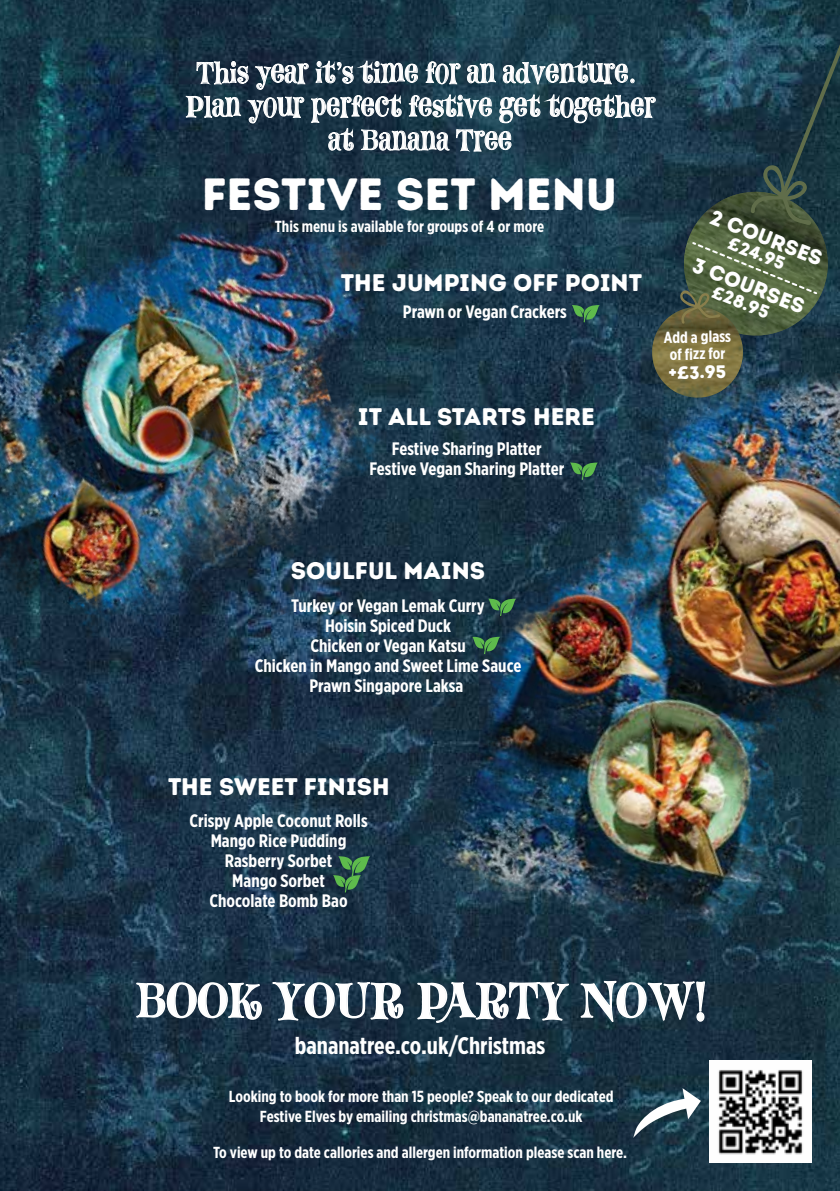
<style>
.page{position:relative;width:840px;height:1191px;background:#fff}
.page>*{position:absolute;margin:0;border:0;box-sizing:border-box;transform-origin:0 0}
.t1{font:47.6px "P22 Festiva";color:#fff}
.t2{font:45.2px "Intro Rust Base";color:#fff}
.t3{font:28px/33.6px "P22 Festiva";color:#fff;text-align:center}
.t4{font:24px "Intro Rust Base";color:#fff}
.t5{font:700 24px "Gotham X Narrow";color:#fff}
.t6{font:21px "Intro Rust Base";color:#fff}
.t7{font:700 18px/20px "Gotham X Narrow";color:#fff;text-align:center}
.t8{font:18px "Intro Rust Base";color:#fff}
.t9{font:700 16px/20px "Gotham X Narrow";color:#fff;text-align:center}
</style>
<div class="page">
<img style="left:0;top:0;width:839px;height:1191px">
<svg style="left:185px;top:59px;width:471px;height:99px;background:#3c5462"></svg>
<svg style="left:135px;top:981px;width:127px;height:39px;background:#516371"></svg>
<svg style="left:271px;top:981px;width:133px;height:40px;background:#4a5d6d"></svg>
<svg style="left:416px;top:984px;width:154px;height:74px;background:#304756"></svg>
<svg style="left:579px;top:984px;width:126px;height:42px;background:#475c6a"></svg>
<img style="left:0;top:161px;width:412px;height:492px">
<img style="left:415px;top:336px;width:424px;height:648px">
<img style="left:651px;top:307px;width:91px;height:91px">
<svg style="left:674px;top:0;width:165px;height:345px;background:#304b49"></svg>
<svg style="left:571px;top:305px;width:28px;height:17px"></svg>
<svg style="left:570px;top:462px;width:27px;height:18px"></svg>
<svg style="left:488px;top:598px;width:28px;height:18px"></svg>
<svg style="left:472px;top:637px;width:27px;height:17px"></svg>
<svg style="left:333px;top:856px;width:37px;height:36px"></svg>
<img style="left:709px;top:1060px;width:102px;height:102px">
<svg style="left:633px;top:1088px;width:67px;height:50px"></svg>
<h3 class="t3" style="left:185px;top:56px;width:471px">This year it’s time for an adventure.<br>Plan your perfect festive get together at Banana Tree</h3>
<h2 class="t2" style="left:202px;top:165px;width:416px">FESTIVE SET MENU</h2>
<p class="t9" style="left:275px;top:216px;width:270px">This menu is available for groups of 4 or more</p>
<h3 class="t4" style="left:341px;top:267px;width:302px">THE JUMPING OFF POINT</h3>
<p class="t7" style="left:402px;top:302px;width:165px">Prawn or Vegan Crackers</p>
<p class="t6" style="left:715px;top:204px;width:120px;rotate:21deg">2 COURSES</p>
<p class="t8" style="left:732px;top:232px;width:61px;rotate:21deg">£24.95</p>
<p class="t6" style="left:697px;top:252px;width:120px;rotate:21deg">3 COURSES</p>
<p class="t8" style="left:716px;top:281px;width:62px;rotate:21deg">£28.95</p>
<p class="t9" style="left:663px;top:329px;width:69px;line-height:16.8px;rotate:-1deg">Add a glass of fi zz for</p>
<p class="t8" style="left:668px;top:361px;width:59px;rotate:-1deg">+£3.95</p>
<h3 class="t4" style="left:357px;top:402px;width:238px">IT ALL STARTS HERE</h3>
<p class="t7" style="left:369px;top:439px;width:196px">Festive Sharing Platter<br>Festive Vegan Sharing Platter</p>
<h3 class="t4" style="left:291px;top:555px;width:196px">SOULFUL MAINS</h3>
<p class="t7" style="left:254px;top:595px;width:268px">Turkey or Vegan Lemak Curry<br>Hoisin Spiced Duck<br>Chicken or Vegan Katsu<br>Chicken in Mango and Sweet Lime Sauce<br>Prawn Singapore Laksa</p>
<h3 class="t4" style="left:168px;top:771px;width:223px">THE SWEET FINISH</h3>
<p class="t7" style="left:189px;top:810px;width:179px">Crispy Apple Coconut Rolls<br>Mango Rice Pudding<br>Rasberry Sorbet<br>Mango Sorbet<br>Chocolate Bomb Bao</p>
<h1 class="t1" style="left:135px;top:966px;width:572px">BOOK YOUR PARTY NOW!</h1>
<h3 class="t5" style="left:294px;top:1031px;width:252px">bananatree.co.uk/Christmas</h3>
<p class="t9" style="left:229px;top:1086px;width:386px">Looking to book for more than 15 people? Speak to our dedicated<br>Festive Elves by emailing christmas@bananatree.co.uk</p>
<p class="t9" style="left:213px;top:1142px;width:415px">To view up to date callories and allergen information please scan here.</p>
</div>
